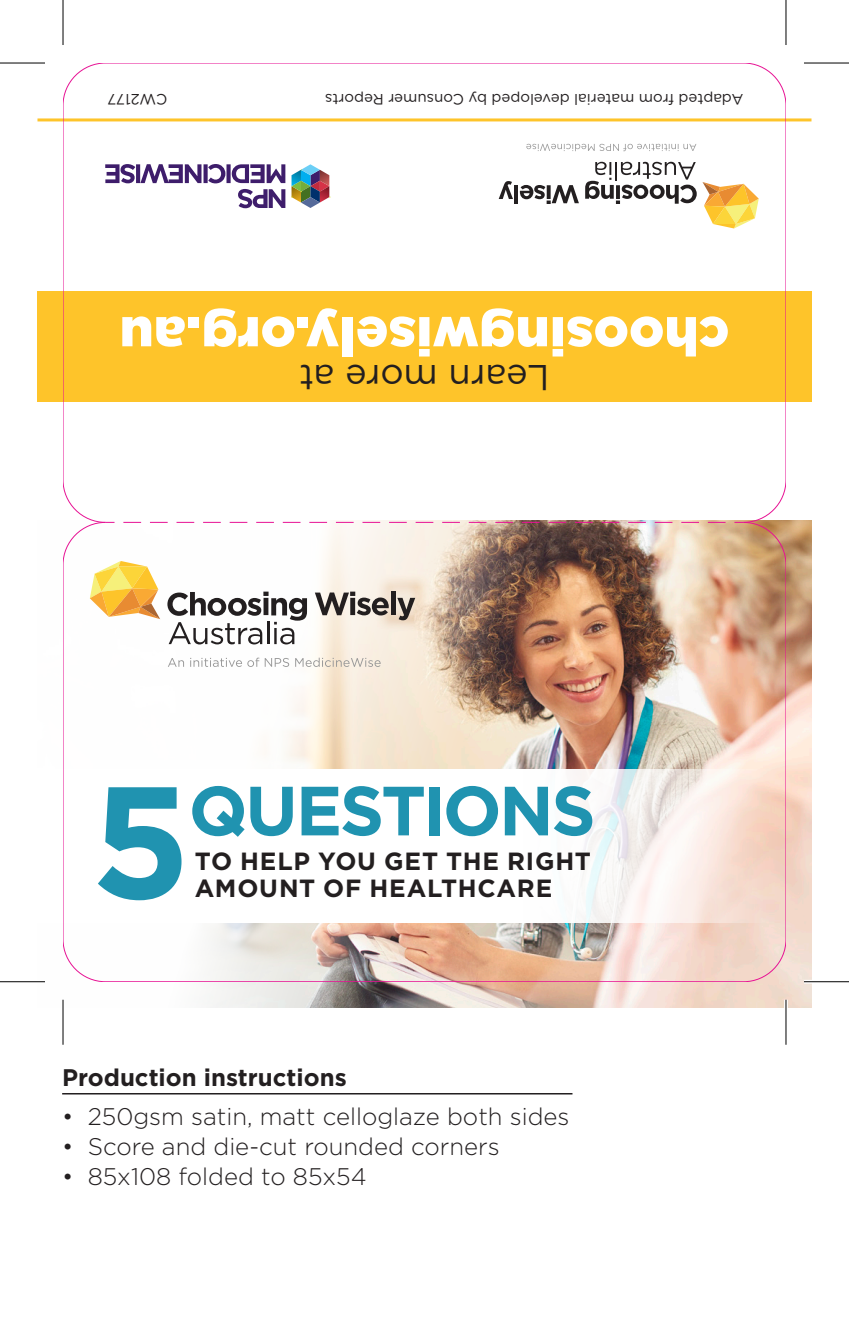
<style>
.page{position:relative;width:849px;height:1322px;background:#fff}
.page>*{position:absolute;margin:0;border:0;box-sizing:border-box;transform-origin:0 0}
.t1{font:700 69.3px "Gotham";letter-spacing:-.04em;color:#2093b0}
.t2{font:900 54px "Gotham";color:#fff}
.t3{font:36px "Gotham";color:#231f20}
.t4{font:700 24.9px/27px "Gotham";letter-spacing:.03em;color:#231f20}
.t5{font:300 24px "Gotham";color:#231f20}
.t6{font:700 24px "Gotham";color:#231f20}
.t7{font:15px "Gotham";color:#231f20}
</style>
<div class="page">
<img style="left:63px;top:521px;width:748px;height:486px">
<svg style="left:65px;top:769px;width:719px;height:154px"></svg>
<svg style="left:98px;top:787px;width:83px;height:113px"></svg>
<svg style="left:167px;top:591px;width:140px;height:53px"></svg>
<svg style="left:315px;top:591px;width:74px;height:24px;background:#968f8a"></svg>
<div style="left:391px;top:591px;width:5px;height:24px;background:#231f20"></div>
<svg style="left:397px;top:598px;width:18px;height:22px"></svg>
<svg style="left:90px;top:561px;width:70px;height:58px"></svg>
<svg style="left:168px;top:658px;width:16px;height:9px"></svg>
<svg style="left:190px;top:658px;width:52px;height:9px"></svg>
<svg style="left:248px;top:657px;width:11px;height:10px"></svg>
<svg style="left:265px;top:658px;width:24px;height:9px"></svg>
<svg style="left:295px;top:657px;width:86px;height:10px"></svg>
<svg style="left:291px;top:164px;width:38px;height:44px"></svg>
<svg style="left:105px;top:164px;width:180px;height:44px"></svg>
<svg style="left:520px;top:185px;width:59px;height:19px"></svg>
<hr style="left:514px;top:185px;width:4px;height:19px;background:#231f20">
<svg style="left:499px;top:181px;width:14px;height:18px"></svg>
<svg style="left:585px;top:162px;width:174px;height:66px"></svg>
<svg style="left:526px;top:144px;width:170px;height:7px"></svg>
<hr style="left:37px;top:118px;width:774px;height:3px;background:#fec42a">
<div style="left:37px;top:292px;width:774px;height:110px;background:#fec42a"></div>
<hr style="left:62px;top:1093px;width:510px;height:1px;background:#231f20">
<hr style="left:804px;top:980px;width:45px;height:3px;background:#fff">
<hr style="left:61px;top:999px;width:4px;height:45px;background:#fff">
<svg style="left:786px;top:0;width:1px;height:45px"></svg>
<svg style="left:784px;top:999px;width:4px;height:45px"></svg>
<hr style="left:0;top:62px;width:45px;height:2px;background:#000">
<hr style="left:804px;top:62px;width:45px;height:2px;background:#000">
<hr style="left:0;top:981px;width:45px;height:1px;background:#000">
<hr style="left:804px;top:981px;width:45px;height:1px;background:#000">
<hr style="left:62px;top:0;width:2px;height:45px;background:#000">
<hr style="left:62px;top:999px;width:2px;height:45px;background:#000">
<hr style="left:785px;top:0;width:1px;height:45px;background:#000">
<hr style="left:785px;top:999px;width:1px;height:45px;background:#000">
<p class="t7" style="left:167px;top:108px;width:61px;rotate:-180deg">CW2177</p>
<p class="t7" style="left:743px;top:108px;width:420px;rotate:-180deg">Adapted from material developed by Consumer Reports</p>
<p class="t2" style="left:729px;top:373px;width:611px;rotate:-180deg">choosingwisely.org.au</p>
<p class="t3" style="left:550px;top:401px;width:252px;rotate:-180deg">Learn more at</p>
<p class="t1" style="left:189px;top:765px;width:409px">QUESTIONS</p>
<p class="t4" style="left:195px;top:847px;width:398px">TO HELP YOU GET THE RIGHT<br>AMOUNT OF HEALTHCARE</p>
<p class="t6" style="left:62px;top:1061px;width:286px">Production instructions</p>
<p class="t5" style="left:62px;top:1101px;width:509px">• 250gsm satin, matt celloglaze both sides</p>
<p class="t5" style="left:62px;top:1131px;width:439px">• Score and die-cut rounded corners</p>
<p class="t5" style="left:62px;top:1161px;width:306px">• 85x108 folded to 85x54</p>
</div>
